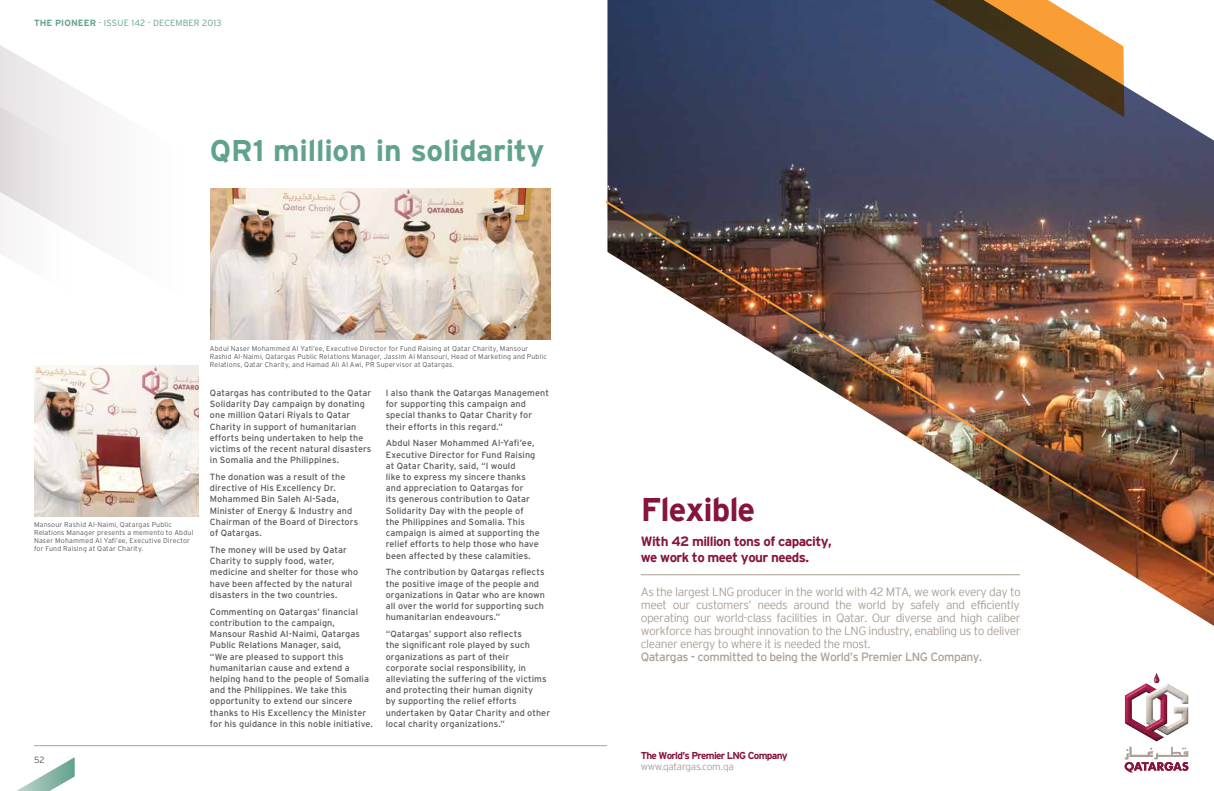
<style>
.page{position:relative;width:1214px;height:791px;background:#fff}
.page>*{position:absolute;margin:0;border:0;box-sizing:border-box;transform-origin:0 0}
.t1{font:700 32.8px "Interstate";letter-spacing:-.03em;color:#86153b}
.t2{font:700 30px "Interstate";letter-spacing:-.005em;color:#61a28d}
.t3{font:700 13.4px/16.1px "Interstate";letter-spacing:-.04em;color:#86153b}
.t4{font:300 11.9px/13px "Interstate";letter-spacing:-.04em;color:#aba095;text-align:justify}
.t5{font:11.9px "Interstate";letter-spacing:-.04em;color:#aba095}
.t6{font:700 10px "Interstate";letter-spacing:-.07em;color:#86153b}
.t7{font:300 10px "Interstate";letter-spacing:-.03em;color:#aba095}
.t8{font:9px/11.2px "Interstate";letter-spacing:.01em;color:#58595b}
.t9{font:300 9px "Interstate";letter-spacing:.015em;color:#61a28d}
.t10{font:300 9px "Interstate";color:#58595b}
.t11{font:300 7px/8px "Interstate";letter-spacing:.025em;color:#58595b}
.s1{font-weight:700}
.s2{font-family:"Myriad Pro";font-weight:400}
</style>
<div class="page">
<img style="left:34px;top:366px;width:164px;height:151px">
<img style="left:210px;top:189px;width:340px;height:151px">
<svg style="left:75px;top:89px;width:26px;height:160px"></svg>
<svg style="left:0;top:45px;width:75px;height:213px"></svg>
<svg style="left:16px;top:757px;width:59px;height:34px"></svg>
<hr style="left:34px;top:745px;width:573px;height:1px;background:#aca095">
<img style="left:607px;top:0;width:606px;height:626px">
<svg style="left:809px;top:0;width:315px;height:117px;background:#5b5964"></svg>
<img style="left:607px;top:194px;width:606px;height:392px">
<img style="left:1124px;top:684px;width:40px;height:57px">
<img style="left:1145px;top:683px;width:43px;height:52px">
<svg style="left:1124px;top:746px;width:64px;height:26px"></svg>
<svg style="left:1153px;top:673px;width:6px;height:10px"></svg>
<p class="t9" style="left:34px;top:18px;width:189px"><span class="s1">THE PIONEER</span> - ISSUE 142 - DECEMBER 2013</p>
<h2 class="t2" style="left:210px;top:134px;width:336px">QR1 million in solidarity</h2>
<p class="t11" style="left:34px;top:520px;width:161px">Mansour Rashid Al-Naimi, Qatargas Public Relations Manager presents a memento to Abdul Naser Mohammed Al Yafi’ee, Executive Director for Fund Raising at Qatar Charity.</p>
<p class="t10" style="left:34px;top:754px;width:12px">52</p>
<p class="t11" style="left:210px;top:344px;width:338px">Abdul Naser Mohammed Al Yafi’ee, Executive Director for Fund Raising at Qatar Charity, Mansour<br>Rashid Al-Naimi, Qatargas Public Relations Manager, Jassim Al Mansouri, Head of Marketing and Public<br>Relations, Qatar Charity, and Hamad Ali Al Awi, PR Supervisor at Qatargas.</p>
<p class="t8" style="left:210px;top:387px;width:163px">Qatargas has contributed to the Qatar Solidarity Day campaign by donating one million Qatari Riyals to Qatar Charity in support of humanitarian efforts being undertaken to help the victims of the recent natural disasters in Somalia and the Philippines.</p>
<p class="t8" style="left:210px;top:471px;width:150px">The donation was a result of the directive of His Excellency Dr.<br>Mohammed Bin Saleh Al-Sada,<br>Minister of Energy &amp; Industry and<br>Chairman of the Board of Directors of Qatargas.</p>
<p class="t8" style="left:210px;top:544px;width:150px">The money will be used by Qatar<br>Charity to supply food, water, medicine and shelter for those who have been affected by the natural disasters in the two countries.</p>
<p class="t8" style="left:210px;top:606px;width:164px">Commenting on Qatargas’ financial contribution to the campaign, Mansour Rashid Al-Naimi, Qatargas Public Relations Manager, said,<br>“We are pleased to support this humanitarian cause and extend a helping hand to the people of Somalia and the Philippines. We take this opportunity to extend our sincere thanks to His Excellency the Minister for his guidance in this noble initiative.</p>
<p class="t8" style="left:386px;top:387px;width:165px">I also thank the Qatargas Management for supporting this campaign and special thanks to Qatar Charity for their efforts in this regard.”</p>
<p class="t8" style="left:386px;top:438px;width:156px">Abdul Naser Mohammed Al-Yafi’ee, Executive Director for Fund Raising at Qatar Charity, said, “I would<br>like to express my sincere thanks and appreciation to Qatargas for<br>its generous contribution to Qatar Solidarity Day with the people of<br>the Philippines and Somalia. This campaign is aimed at supporting the relief efforts to help those who have been affected by these calamities.</p>
<p class="t8" style="left:386px;top:566px;width:161px">The contribution by Qatargas reflects the positive image of the people and organizations in Qatar who are known all over the world for supporting such humanitarian endeavours.”</p>
<p class="t8" style="left:386px;top:628px;width:166px">“Qatargas’ support also reflects<br>the significant role played by such organizations as part of their corporate social responsibility, in alleviating the suffering of the victims and protecting their human dignity<br>by supporting the relief efforts undertaken by Qatar Charity and other local charity organizations.”</p>
<h1 class="t1" style="left:640px;top:492px;width:116px">Flexible</h1>
<h3 class="t3" style="left:640px;top:533px;width:193px">With 42 million tons of capacity, we work to meet your needs.</h3>
<p class="t4" style="left:640px;top:585px;width:381px">As the largest LNG producer in the world with 42 MTA, we work every day to meet our customers’ needs around the world by safely and ef<span class="s2">fi</span>ciently operating our world-class facilities in Qatar. Our diverse and high caliber workforce has brought innovation to the LNG industry, enabling us to deliver cleaner energy to where it is needed the most.</p>
<h3 class="t5" style="left:640px;top:650px;width:343px">Qatargas - committed to being the World’s Premier LNG Company.</h3>
<p class="t6" style="left:640px;top:750px;width:148px">The World’s Premier LNG Company</p>
<p class="t7" style="left:640px;top:761px;width:95px">www.qatargas.com.qa</p>
</div>
